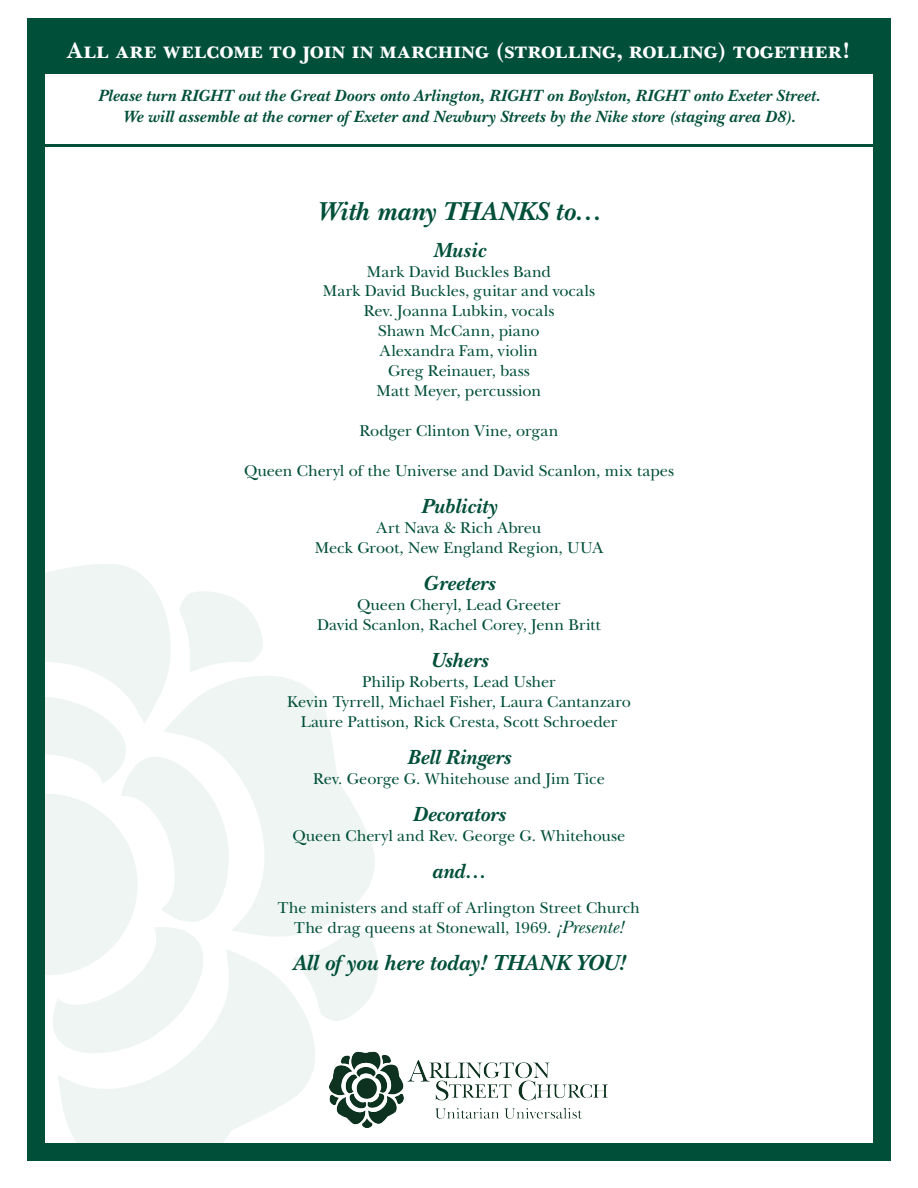
<style>
.page{position:relative;width:918px;height:1188px;background:#fff}
.page>*{position:absolute;margin:0;border:0;box-sizing:border-box;transform-origin:0 0}
.Body{font:italic 700 27px "New Baskerville";letter-spacing:.01em;color:#004f39}
.t1{font:23.25px "New Baskerville Bold SC";letter-spacing:-.005em;color:#fff}
.Body-2{font:italic 700 22.8px "New Baskerville";letter-spacing:.005em;color:#004f39}
.Body-3{font:italic 700 21.3px "New Baskerville";letter-spacing:.01em;color:#004f39}
.t2{font:italic 700 16.95px/21.5px "New Baskerville";letter-spacing:.015em;color:#004f39;text-align:center}
.TEXT{font:16.35px "New Baskerville";color:#004f39}
.Body-4{font:16.35px/20px "New Baskerville";color:#004f39;text-align:center}
.s1{font-style:italic;font-size:18.6px}
</style>
<div class="page">
<svg style="left:266px;top:969px;width:49px;height:144px;fill:#eef5f2"></svg>
<svg style="left:266px;top:676px;width:109px;height:261px;fill:#eef5f2"></svg>
<svg style="left:293px;top:930px;width:85px;height:91px"></svg>
<svg style="left:46px;top:564px;width:220px;height:578px"></svg>
<div style="left:27px;top:36px;width:857px;height:38px;background:#004f39"></div>
<div style="left:27px;top:18px;width:864px;height:1143px;border:18px solid #004f39"></div>
<img style="left:329px;top:1052px;width:278px;height:75px">
<hr style="left:42px;top:144px;width:838px;height:3px;background:#004f39">
<p class="t1" style="left:68px;top:37px;width:784px">All are welcome to join in marching (strolling, rolling) together!</p>
<p class="t2" style="left:98px;top:84px;width:724px">Please turn RIGHT out the Great Doors onto Arlington, RIGHT on Boylston, RIGHT onto Exeter Street.<br>We will assemble at the corner of Exeter and Newbury Streets by the Nike store (staging area D8).</p>
<p class="Body" style="left:316px;top:194px;width:287px">With many THANKS to…</p>
<p class="Body-3" style="left:433px;top:237px;width:54px">Music</p>
<p class="TEXT" style="left:367px;top:261px;width:186px">Mark David Buckles Band</p>
<p class="TEXT" style="left:323px;top:281px;width:274px">Mark David Buckles, guitar and vocals</p>
<p class="TEXT" style="left:364px;top:301px;width:192px">Rev. Joanna Lubkin, vocals</p>
<p class="TEXT" style="left:378px;top:321px;width:163px">Shawn McCann, piano</p>
<p class="TEXT" style="left:380px;top:341px;width:160px">Alexandra Fam, violin</p>
<p class="TEXT" style="left:388px;top:361px;width:143px">Greg Reinauer, bass</p>
<p class="TEXT" style="left:377px;top:381px;width:166px">Matt Meyer, percussion</p>
<p class="TEXT" style="left:359px;top:421px;width:201px">Rodger Clinton Vine, organ</p>
<p class="TEXT" style="left:244px;top:461px;width:431px">Queen Cheryl of the Universe and David Scanlon, mix tapes</p>
<p class="Body-3" style="left:421px;top:493px;width:78px">Publicity</p>
<p class="Body-4" style="left:377px;top:518px;width:166px">Art Nava &amp; Rich Abreu</p>
<p class="Body-4" style="left:315px;top:538px;width:290px">Meck Groot, New England Region, UUA</p>
<p class="Body-3" style="left:423px;top:570px;width:74px">Greeters</p>
<p class="TEXT" style="left:357px;top:595px;width:205px">Queen Cheryl, Lead Greeter</p>
<p class="TEXT" style="left:317px;top:615px;width:285px">David Scanlon, Rachel Corey, Jenn Britt</p>
<p class="Body-3" style="left:430px;top:647px;width:59px">Ushers</p>
<p class="TEXT" style="left:362px;top:672px;width:195px">Philip Roberts, Lead Usher</p>
<p class="TEXT" style="left:287px;top:692px;width:345px">Kevin Tyrrell, Michael Fisher, Laura Cantanzaro</p>
<p class="TEXT" style="left:301px;top:712px;width:318px">Laure Pattison, Rick Cresta, Scott Schroeder</p>
<p class="Body-3" style="left:407px;top:744px;width:105px">Bell Ringers</p>
<p class="TEXT" style="left:313px;top:769px;width:293px">Rev. George G. Whitehouse and Jim Tice</p>
<p class="Body-3" style="left:412px;top:801px;width:95px">Decorators</p>
<p class="TEXT" style="left:293px;top:826px;width:334px">Queen Cheryl and Rev. George G. Whitehouse</p>
<p class="Body-3" style="left:432px;top:858px;width:56px">and…</p>
<p class="Body-4" style="left:278px;top:898px;width:364px">The ministers and staff of Arlington Street Church<br>The drag queens at Stonewall, 1969. <span class="s1">¡Presente!</span></p>
<p class="Body-2" style="left:292px;top:949px;width:335px">All of you here today! THANK YOU!</p>
</div>
